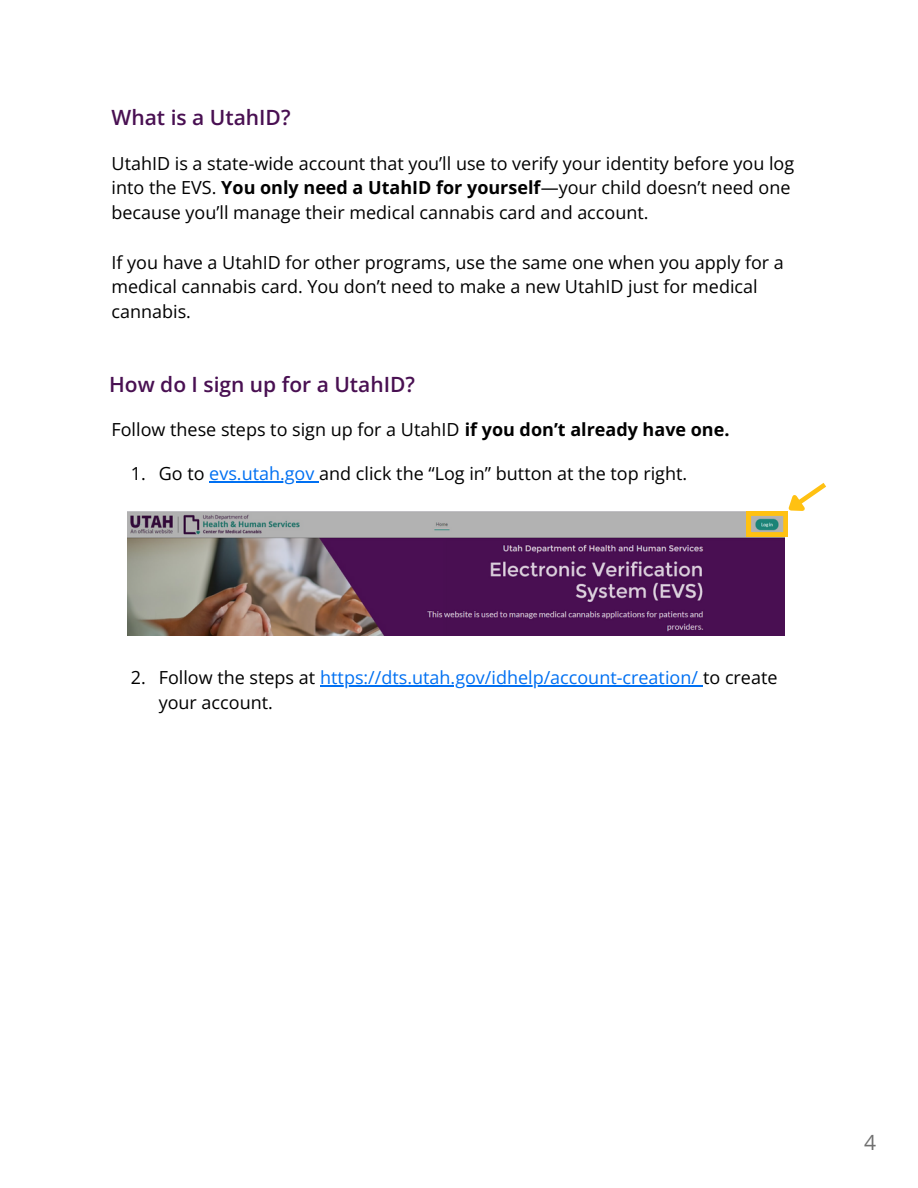
<style>
.page{position:relative;width:918px;height:1188px;background:#fff}
.page>*{position:absolute;margin:0;border:0;box-sizing:border-box;transform-origin:0 0}
.t1{font:600 21px "Open Sans";color:#491052}
.t2{font:21px "Open Sans";color:#707070}
.t3{font:18px/24.8px "Open Sans";color:#000}
.t4{font:18px "Open Sans";color:#0070f2}
.s1{font-weight:700}
.s2{color:#0070f2}
.s3{color:#000}
</style>
<div class="page">
<img style="left:128px;top:511px;width:657px;height:124px">
<svg style="left:747px;top:483px;width:79px;height:54px"></svg>
<hr style="left:209px;top:481px;width:110px;height:1px;background:#0070f2">
<hr style="left:320px;top:685px;width:383px;height:1px;background:#0070f2">
<p class="t1" style="left:112px;top:103px;width:180px">What is a UtahID?</p>
<h1 class="t3" style="left:112px;top:150px;width:684px">UtahID is a state-wide account that you’ll use to verify your identity before you log into the EVS. <span class="s1">You only need a UtahID for yourself</span>—your child doesn’t need one because you’ll manage their medical cannabis card and account.</h1>
<p class="t3" style="left:112px;top:249px;width:674px">If you have a UtahID for other programs, use the same one when you apply for a medical cannabis card. You don’t need to make a new UtahID just for medical cannabis.</p>
<p class="t1" style="left:109px;top:369px;width:307px">How do I sign up for a UtahID?</p>
<p class="t3" style="left:112px;top:417px;width:620px">Follow these steps to sign up for a UtahID <span class="s1">if you don’t already have one.</span></p>
<p class="t3" style="left:131px;top:461px;width:16px">1.</p>
<p class="t3" style="left:159px;top:461px;width:530px">Go to <span class="s2">evs.utah.gov</span> and click the “Log in” button at the top right.</p>
<p class="t3" style="left:131px;top:665px;width:16px">2.</p>
<p class="t4" style="left:159px;top:665px;width:620px"><span class="s3">Follow the steps at</span> https://dts.utah.gov/idhelp/account-creation/ <span class="s3">to create</span></p>
<p class="t3" style="left:159px;top:690px;width:116px">your account.</p>
<p class="t2" style="left:864px;top:1128px;width:13px">4</p>
</div>
